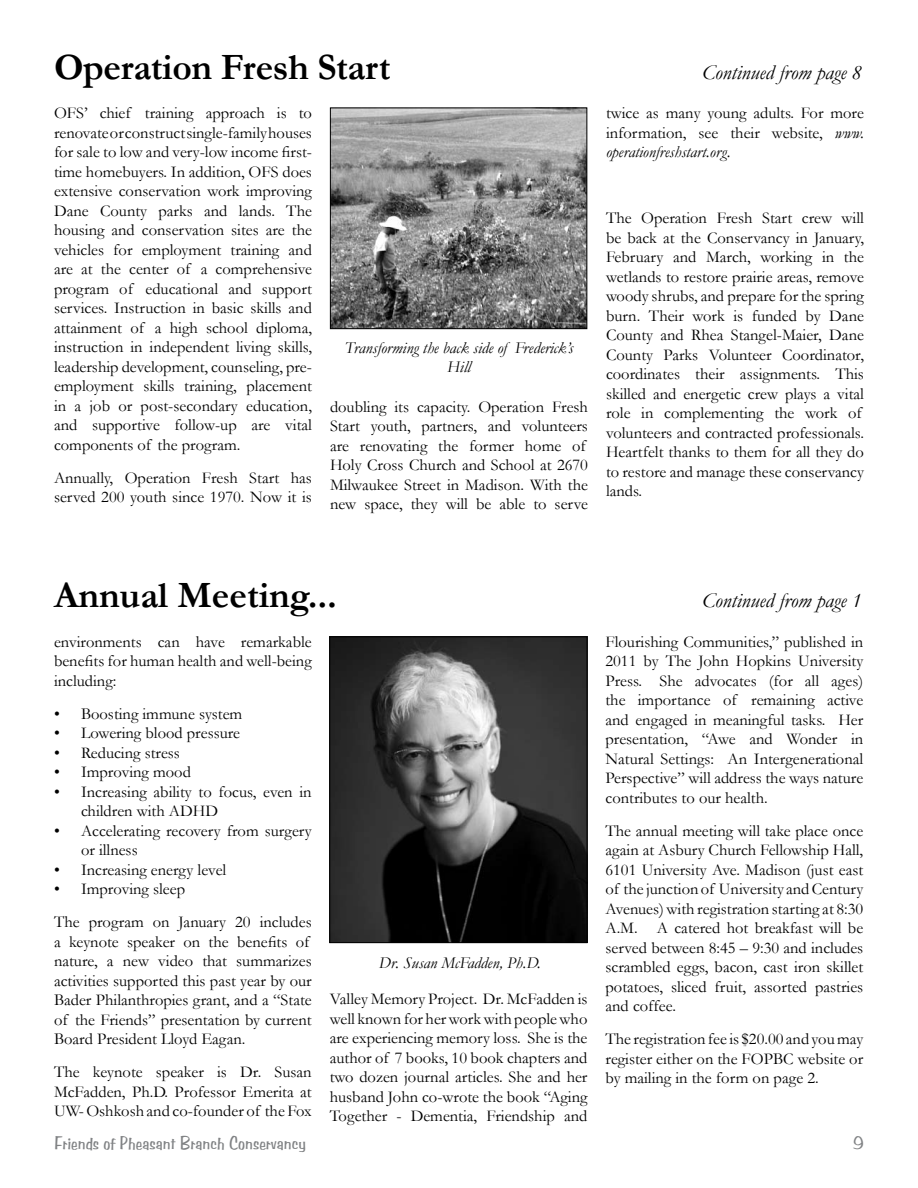
<style>
.page{position:relative;width:918px;height:1188px;background:#fff}
.page>*{position:absolute;margin:0;border:0;box-sizing:border-box;transform-origin:0 0}
.t1{font:700 37.5px "Garamond";letter-spacing:-.01em;color:#000}
.t2{font:italic 21px "Garamond";color:#000}
.t3{font:18px "Benguiat Frisky";color:#808284}
.t4{font:16.5px/19.5px "Garamond";color:#000;text-align:justify}
.t5{font:italic 16.5px/19.5px "Garamond";color:#000;text-align:center}
.s1{font-style:italic}
</style>
<div class="page">
<img style="left:331px;top:638px;width:254px;height:303px">
<div style="left:329px;top:636px;width:258px;height:307px;border:1px solid #000"></div>
<img style="left:332px;top:110px;width:253px;height:217px">
<div style="left:330px;top:108px;width:257px;height:221px;border:1px solid #000"></div>
<h1 class="t1" style="left:54px;top:41px;width:338px">Operation Fresh Start</h1>
<p class="t2" style="left:702px;top:58px;width:161px">Continued from page 8</p>
<p class="t4" style="left:54px;top:103px;width:260px">OFS’ chief training approach is to renovate or construct single-family houses for sale to low and very-low income first&shy;time homebuyers. In addition, OFS does extensive conservation work improving Dane County parks and lands. The housing and conservation sites are the vehicles for employment training and are at the center of a comprehensive program of educational and support services. Instruction in basic skills and attainment of a high school diploma, instruction in independent living skills, leadership development, counseling, pre&shy;employment skills training, placement in a job or post-secondary education, and supportive follow-up are vital components of the program.</p>
<p class="t4" style="left:54px;top:468px;width:259px">Annually, Operation Fresh Start has served 200 youth since 1970. Now it is</p>
<p class="t5" style="left:345px;top:338px;width:230px">Transforming the back side of Frederick’s<br>Hill</p>
<p class="t4" style="left:330px;top:396px;width:260px;text-align:left">doubling its capacity. Operation Fresh Start youth, partners, and volunteers are renovating the former home of Holy Cross Church and School at 2670<br>Milwaukee Street in Madison. With the new space, they will be able to serve</p>
<p class="t4" style="left:606px;top:103px;width:260px">twice as many young adults. For more information, see their website, <span class="s1">www. operationfreshstart.org.</span></p>
<p class="t4" style="left:606px;top:208px;width:260px;text-align:left">The Operation Fresh Start crew will be back at the Conservancy in January, February and March, working in the wetlands to restore prairie areas, remove woody shrubs, and prepare for the spring burn. Their work is funded by Dane County and Rhea Stangel-Maier, Dane County Parks Volunteer Coordinator, coordinates their assignments. This skilled and energetic crew plays a vital role in complementing the work of volunteers and contracted professionals.<br>Heartfelt thanks to them for all they do to restore and manage these conservancy lands.</p>
<h1 class="t1" style="left:54px;top:569px;width:284px">Annual Meeting...</h1>
<p class="t2" style="left:702px;top:586px;width:161px">Continued from page 1</p>
<p class="t4" style="left:54px;top:631px;width:259px">environments can have remarkable benefits for human health and well-being including:</p>
<p class="t4" style="left:81px;top:703px;width:232px;text-align:left">Boosting immune system<br>Lowering blood pressure<br>Reducing stress<br>Improving mood<br>Increasing ability to focus, even in children with ADHD<br>Accelerating recovery from surgery or illness<br>Increasing energy level<br>Improving sleep</p>
<p class="t4" style="left:54px;top:912px;width:259px;text-align:left">The program on January 20 includes a keynote speaker on the benefits of nature, a new video that summarizes activities supported this past year by our Bader Philanthropies grant, and a “State of the Friends” presentation by current Board President Lloyd Eagan.</p>
<p class="t4" style="left:54px;top:1062px;width:259px">The keynote speaker is Dr. Susan McFadden, Ph.D. Professor Emerita at UW- Oshkosh and co-founder of the Fox</p>
<p class="t4" style="left:54px;top:703px;width:7px">• • • • •</p>
<p class="t4" style="left:54px;top:820px;width:7px">•</p>
<p class="t4" style="left:54px;top:859px;width:7px">• •</p>
<p class="t3" style="left:54px;top:1132px;width:253px">Friends of Pheasant Branch Conservancy</p>
<p class="t5" style="left:379px;top:952px;width:163px">Dr. Susan McFadden, Ph.D.</p>
<p class="t4" style="left:330px;top:989px;width:259px">Valley Memory Project. Dr. McFadden is well known for her work with people who are experiencing memory loss. She is the author of 7 books, 10 book chapters and two dozen journal articles. She and her husband John co-wrote the book “Aging Together - Dementia, Friendship and</p>
<p class="t4" style="left:606px;top:631px;width:259px">Flourishing Communities,” published in 2011 by The John Hopkins University Press. She advocates (for all ages) the importance of remaining active and engaged in meaningful tasks. Her presentation, “Awe and Wonder in Natural Settings: An Intergenerational Perspective” will address the ways nature contributes to our health.</p>
<p class="t4" style="left:606px;top:820px;width:259px">The annual meeting will take place once again at Asbury Church Fellowship Hall, 6101 University Ave. Madison (just east of the junction of University and Century Avenues) with registration starting at 8:30<br>A.M. A catered hot breakfast will be served between 8:45 – 9:30 and includes scrambled eggs, bacon, cast iron skillet potatoes, sliced fruit, assorted pastries and coffee.</p>
<p class="t4" style="left:606px;top:1029px;width:259px">The registration fee is $20.00 and you may register either on the FOPBC website or by mailing in the form on page 2.</p>
</div>
